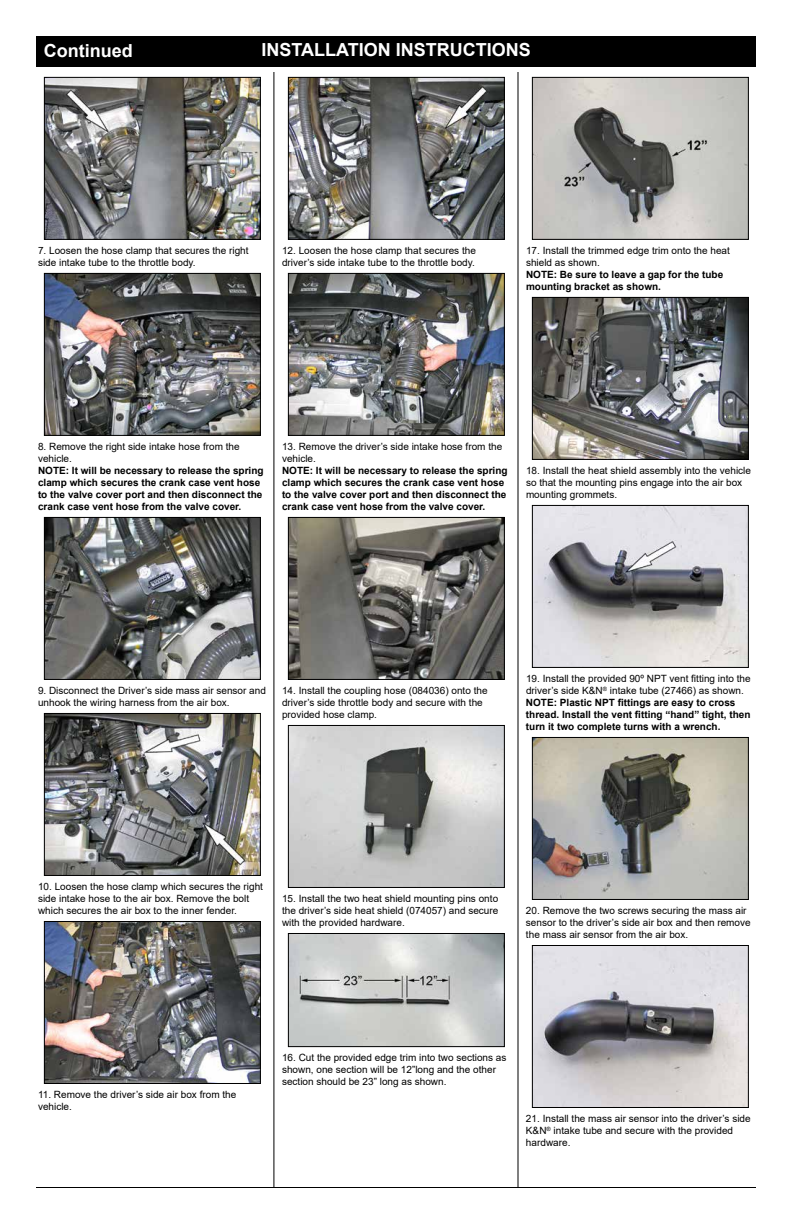
<style>
.page{position:relative;width:792px;height:1224px;background:#fff}
.page>*{position:absolute;margin:0;border:0;box-sizing:border-box;transform-origin:0 0}
.t1{font:700 18px "Arial";color:#fff}
.t2{font:10px/12px "Arial";color:#000}
.t3{font:700 10px/12px "Arial";color:#000}
.s1{font-weight:400}
</style>
<div class="page">
<div style="left:36px;top:36px;width:720px;height:31px;background:#000"></div>
<hr style="left:274px;top:72px;width:1px;height:1116px;background:#000">
<hr style="left:518px;top:72px;width:1px;height:1116px;background:#000">
<hr style="left:36px;top:1187px;width:720px;height:1px;background:#000">
<img style="left:46px;top:79px;width:213px;height:159px">
<div style="left:44px;top:77px;width:217px;height:163px;border:1px solid #000"></div>
<img style="left:46px;top:275px;width:213px;height:159px">
<div style="left:44px;top:273px;width:217px;height:163px;border:1px solid #000"></div>
<img style="left:46px;top:519px;width:213px;height:159px">
<div style="left:44px;top:517px;width:217px;height:163px;border:1px solid #000"></div>
<img style="left:46px;top:715px;width:213px;height:159px">
<div style="left:44px;top:713px;width:217px;height:163px;border:1px solid #000"></div>
<img style="left:46px;top:923px;width:213px;height:159px">
<div style="left:44px;top:921px;width:217px;height:163px;border:1px solid #000"></div>
<img style="left:290px;top:79px;width:213px;height:159px">
<div style="left:288px;top:77px;width:217px;height:163px;border:1px solid #000"></div>
<img style="left:534px;top:79px;width:213px;height:159px">
<div style="left:532px;top:77px;width:217px;height:163px;border:1px solid #000"></div>
<img style="left:534px;top:299px;width:213px;height:159px">
<div style="left:532px;top:297px;width:217px;height:163px;border:1px solid #000"></div>
<img style="left:534px;top:507px;width:213px;height:159px">
<div style="left:532px;top:505px;width:217px;height:163px;border:1px solid #000"></div>
<img style="left:534px;top:739px;width:213px;height:159px">
<div style="left:532px;top:737px;width:217px;height:163px;border:1px solid #000"></div>
<img style="left:534px;top:947px;width:213px;height:159px">
<div style="left:532px;top:945px;width:217px;height:163px;border:1px solid #000"></div>
<img style="left:290px;top:275px;width:213px;height:159px">
<div style="left:288px;top:273px;width:217px;height:163px;border:1px solid #000"></div>
<img style="left:290px;top:519px;width:213px;height:159px">
<div style="left:288px;top:517px;width:217px;height:163px;border:1px solid #000"></div>
<img style="left:290px;top:727px;width:213px;height:159px">
<div style="left:288px;top:725px;width:217px;height:163px;border:1px solid #000"></div>
<img style="left:290px;top:935px;width:213px;height:110px">
<div style="left:288px;top:933px;width:217px;height:114px;border:1px solid #000"></div>
<h1 class="t1" style="left:44px;top:38px;width:90px">Continued</h1>
<h1 class="t1" style="left:261px;top:37px;width:271px">INSTALLATION INSTRUCTIONS</h1>
<p class="t2" style="left:38px;top:244px;width:212px">7. Loosen the hose clamp that secures the right side intake tube to the throttle body.</p>
<p class="t2" style="left:282px;top:244px;width:195px">12. Loosen the hose clamp that secures the driver’s side intake tube to the throttle body.</p>
<p class="t2" style="left:526px;top:244px;width:205px">17. Install the trimmed edge trim onto the heat shield as shown.</p>
<p class="t3" style="left:526px;top:269px;width:199px">NOTE: Be sure to leave a gap for the tube mounting bracket as shown.</p>
<p class="t2" style="left:38px;top:440px;width:203px">8. Remove the right side intake hose from the vehicle.</p>
<p class="t3" style="left:38px;top:465px;width:227px">NOTE: It will be necessary to release the spring clamp which secures the crank case vent hose to the valve cover port and then disconnect the crank case vent hose from the valve cover.</p>
<p class="t2" style="left:282px;top:440px;width:222px">13. Remove the driver’s side intake hose from the vehicle.</p>
<p class="t3" style="left:282px;top:465px;width:227px">NOTE: It will be necessary to release the spring clamp which secures the crank case vent hose to the valve cover port and then disconnect the crank case vent hose from the valve cover.</p>
<p class="t2" style="left:526px;top:464px;width:227px">18. Install the heat shield assembly into the vehicle so that the mounting pins engage into the air box mounting grommets.</p>
<p class="t2" style="left:38px;top:685px;width:229px">9. Disconnect the Driver’s side mass air sensor and unhook the wiring harness from the air box.</p>
<p class="t2" style="left:282px;top:685px;width:207px">14. Install the coupling hose (084036) onto the driver’s side throttle body and secure with the provided hose clamp.</p>
<p class="t3" style="left:526px;top:673px;width:226px"><span class="s1">19. Install the provided 90º NPT vent fitting into the driver’s side K&amp;N</span><sup>®</sup> <span class="s1">intake tube (27466) as shown.<br></span>NOTE: Plastic NPT fittings are easy to cross thread. Install the vent fitting “hand” tight, then turn it two complete turns with a wrench.</p>
<p class="t2" style="left:38px;top:881px;width:227px">10. Loosen the hose clamp which secures the right side intake hose to the air box. Remove the bolt which secures the air box to the inner fender.</p>
<p class="t2" style="left:282px;top:893px;width:218px;text-align:justify">15. Install the two heat shield mounting pins onto the driver’s side heat shield (074057) and secure with the provided hardware.</p>
<p class="t2" style="left:526px;top:905px;width:226px">20. Remove the two screws securing the mass air sensor to the driver’s side air box and then remove the mass air sensor from the air box.</p>
<p class="t2" style="left:38px;top:1089px;width:200px">11. Remove the driver’s side air box from the vehicle.</p>
<p class="t2" style="left:282px;top:1052px;width:226px">16. Cut the provided edge trim into two sections as shown, one section will be 12”long and the other section should be 23” long as shown.</p>
<p class="t2" style="left:526px;top:1113px;width:226px">21. Install the mass air sensor into the driver’s side<br>K&amp;N<sup>®</sup> intake tube and secure with the provided hardware.</p>
</div>
